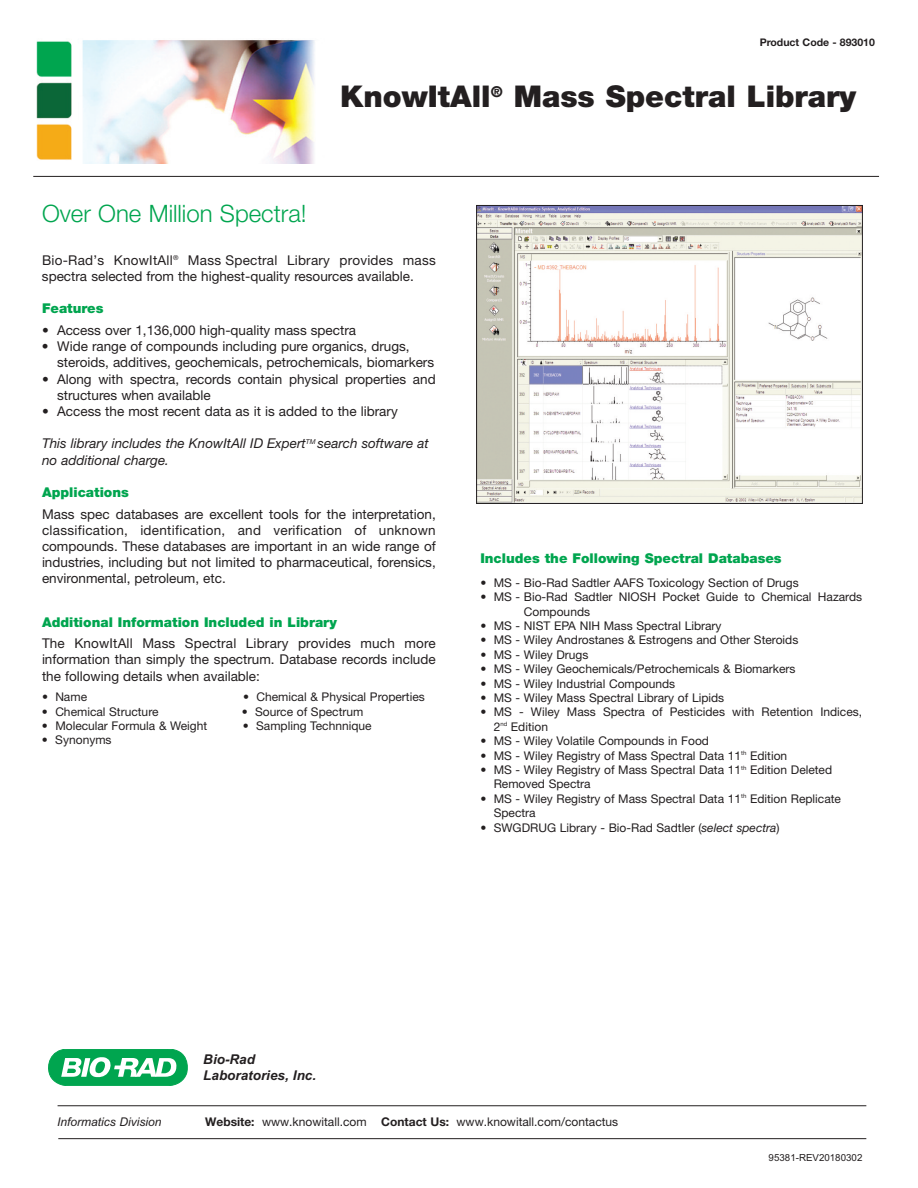
<style>
.page{position:relative;width:918px;height:1188px;background:#fff}
.page>*{position:absolute;margin:0;border:0;box-sizing:border-box;transform-origin:0 0}
.t1{font:900 30px "Helvetica Neue LT Std";color:#231f20}
.t2{font:300 24px "Helvetica Neue LT Std";color:#00a54f}
.t3{font:13.5px/16.2px "Helvetica Neue LT Std";color:#231f20}
.t4{font:900 13.5px "Helvetica Neue LT Std";color:#00a54f}
.t5{font:italic 13.5px/16.2px "Helvetica Neue LT Std";color:#231f20}
.t6{font:italic 700 13.5px/16.5px "Arial";color:#231f20}
.t7{font:12px/14.4px "Helvetica Neue LT Std";color:#231f20}
.t8{font:italic 12px "Arial";color:#231f20}
.t9{font:700 10.5px "Helvetica Neue LT Std";color:#231f20}
.t10{font:9.75px "Arial";color:#231f20}
.s1{font-style:italic}
.s2{font-weight:700}
</style>
<div class="page">
<img style="left:478px;top:207px;width:383px;height:295px">
<div style="left:476px;top:205px;width:387px;height:299px;border:1px solid #231f20"></div>
<img style="left:36px;top:40px;width:279px;height:123px">
<hr style="left:33px;top:176px;width:846px;height:1px;background:#231f20">
<svg style="left:49px;top:1049px;width:138px;height:37px"></svg>
<hr style="left:58px;top:1105px;width:808px;height:1px;background:#231f20">
<hr style="left:58px;top:1138px;width:808px;height:1px;background:#231f20">
<p class="t9" style="left:760px;top:38px;width:117px">Product Code - 893010</p>
<h1 class="t1" style="left:340px;top:86px;width:518px">KnowItAll<sup>®</sup> Mass Spectral Library</h1>
<h2 class="t2" style="left:42px;top:205px;width:266px">Over One Million Spectra!</h2>
<p class="t3" style="left:42px;top:253px;width:395px">Bio-Rad’s KnowItAll<sup>®</sup> Mass Spectral Library provides mass spectra selected from the highest-quality resources available.</p>
<p class="t4" style="left:42px;top:304px;width:63px">Features</p>
<p class="t3" style="left:42px;top:323px;width:316px">• Access over 1,136,000 high-quality mass spectra</p>
<p class="t3" style="left:57px;top:340px;width:378px;text-indent:-15px">• Wide range of compounds including pure organics, drugs, steroids, additives, geochemicals, petrochemicals, biomarkers</p>
<p class="t3" style="left:57px;top:372px;width:380px;text-indent:-15px">• Along with spectra, records contain physical properties and structures when available</p>
<p class="t3" style="left:42px;top:404px;width:357px">• Access the most recent data as it is added to the library</p>
<p class="t5" style="left:42px;top:437px;width:388px">This library includes the KnowItAll ID Expert<sup>TM</sup> search software at no additional charge.</p>
<p class="t4" style="left:42px;top:487px;width:88px">Applications</p>
<p class="t3" style="left:42px;top:507px;width:395px;text-align:justify">Mass spec databases are excellent tools for the interpretation, classification, identification, and verification of unknown compounds. These databases are important in an wide range of industries, including but not limited to pharmaceutical, forensics, environmental, petroleum, etc.</p>
<p class="t4" style="left:42px;top:617px;width:296px">Additional Information Included in Library</p>
<p class="t3" style="left:42px;top:637px;width:395px;text-align:justify">The KnowItAll Mass Spectral Library provides much more information than simply the spectrum. Database records include the following details when available:</p>
<p class="t7" style="left:42px;top:691px;width:47px">• Name</p>
<p class="t7" style="left:243px;top:691px;width:183px">• Chemical &amp; Physical Properties</p>
<p class="t7" style="left:42px;top:705px;width:118px">• Chemical Structure</p>
<p class="t7" style="left:242px;top:705px;width:123px">• Source of Spectrum</p>
<p class="t7" style="left:42px;top:720px;width:167px">• Molecular Formula &amp; Weight</p>
<p class="t7" style="left:243px;top:720px;width:130px">• Sampling Technnique</p>
<p class="t7" style="left:42px;top:734px;width:71px">• Synonyms</p>
<p class="t4" style="left:480px;top:553px;width:303px">Includes the Following Spectral Databases</p>
<p class="t7" style="left:480px;top:576px;width:320px">• MS - Bio-Rad Sadtler AAFS Toxicology Section of Drugs</p>
<p class="t7" style="left:524px;top:591px;width:340px;text-indent:-43px">• MS - Bio-Rad Sadtler NIOSH Pocket Guide to Chemical Hazards<br>Compounds</p>
<p class="t7" style="left:480px;top:620px;width:243px">• MS - NIST EPA NIH Mass Spectral Library</p>
<p class="t7" style="left:480px;top:634px;width:320px">• MS - Wiley Androstanes &amp; Estrogens and Other Steroids</p>
<p class="t7" style="left:480px;top:648px;width:110px">• MS - Wiley Drugs</p>
<p class="t7" style="left:480px;top:663px;width:317px">• MS - Wiley Geochemicals/Petrochemicals &amp; Biomarkers</p>
<p class="t7" style="left:480px;top:677px;width:196px">• MS - Wiley Industrial Compounds</p>
<p class="t7" style="left:480px;top:692px;width:245px">• MS - Wiley Mass Spectral Library of Lipids</p>
<p class="t7" style="left:494px;top:706px;width:370px;text-indent:-13px">• MS - Wiley Mass Spectra of Pesticides with Retention Indices,<br>2<sup>nd</sup> Edition</p>
<p class="t7" style="left:480px;top:735px;width:230px">• MS - Wiley Volatile Compounds in Food</p>
<p class="t7" style="left:480px;top:749px;width:308px">• MS - Wiley Registry of Mass Spectral Data 11<sup>th</sup> Edition</p>
<p class="t7" style="left:494px;top:764px;width:340px;text-indent:-13px">• MS - Wiley Registry of Mass Spectral Data 11<sup>th</sup> Edition Deleted<br>Removed Spectra</p>
<p class="t7" style="left:494px;top:792px;width:349px;text-indent:-13px">• MS - Wiley Registry of Mass Spectral Data 11<sup>th</sup> Edition Replicate<br>Spectra</p>
<p class="t7" style="left:480px;top:821px;width:301px">• SWGDRUG Library - Bio-Rad Sadtler (<span class="s1">select spectra</span>)</p>
<p class="t6" style="left:203px;top:1051px;width:114px">Bio-Rad<br>Laboratories, Inc.</p>
<p class="t8" style="left:57px;top:1115px;width:106px">Informatics Division</p>
<p class="t7" style="left:205px;top:1116px;width:415px"><span class="s2">Website:</span> www.knowitall.com <span class="s2">Contact Us:</span> www.knowitall.com/contactus</p>
<p class="t10" style="left:769px;top:1152px;width:95px">95381-REV20180302</p>
</div>
